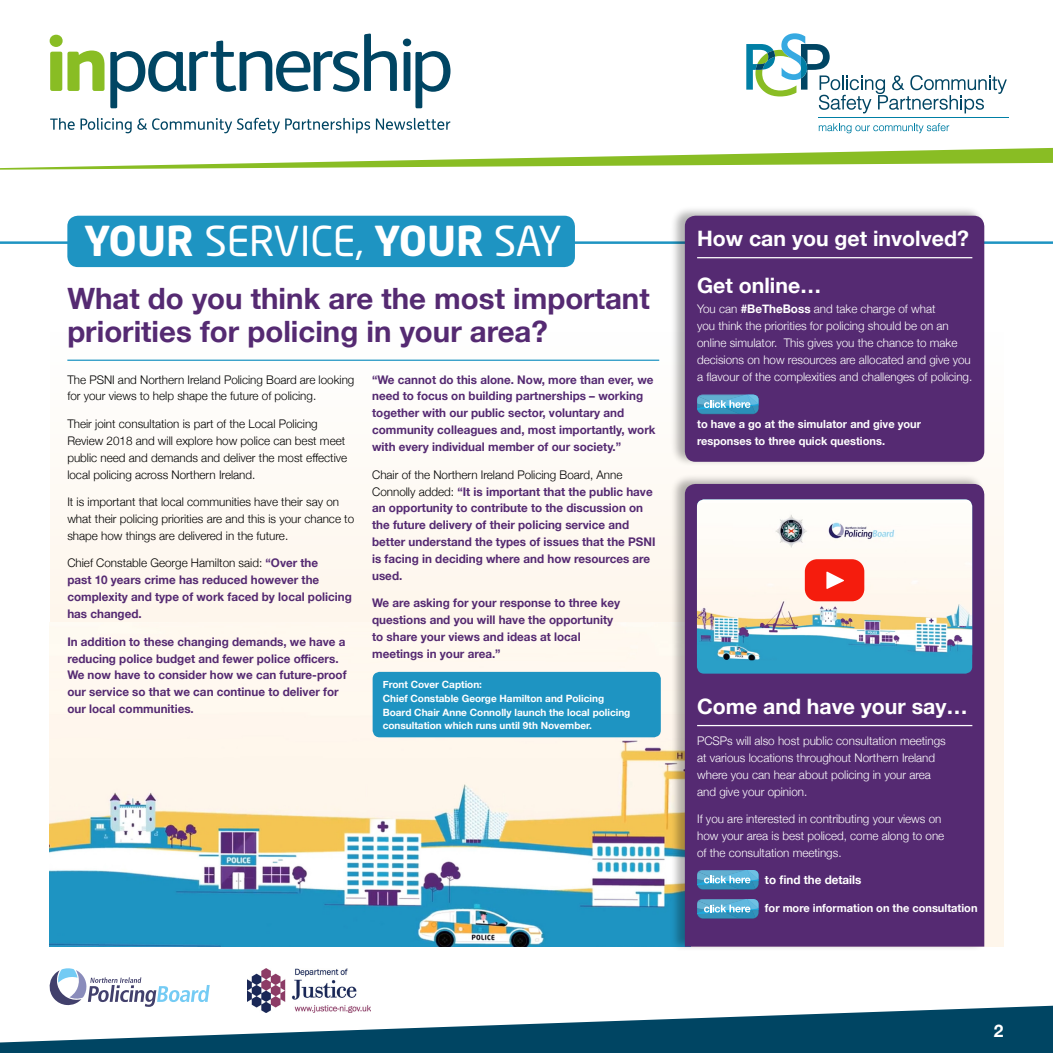
<style>
.page{position:relative;width:1053px;height:1053px;background:#fff}
.page>*{position:absolute;margin:0;border:0;box-sizing:border-box;transform-origin:0 0}
.t1{font:40.75px "Neo Sans Std";color:#fff}
._3_0_Header{font:700 29.38px/32.5px "Helvetica Neue";color:#552a72}
._3_0_Header-2{font:700 21.25px "Helvetica Neue";color:#fff}
.t2{font:700 17.38px "Helvetica Neue";color:#fff}
._1_0_Body{font:700 11.88px/16.9px "Helvetica Neue";color:#552a72}
._1_0_Body-2{font:300 11.88px/16.9px "Helvetica Neue";color:#fff}
._1_0_Body-3{font:300 11.88px/16.9px "Helvetica Neue";color:#000}
._1_0_Body-4{font:700 11.88px "Helvetica Neue";color:#fff}
._1_0_Body-5{font:700 11.25px/16.9px "Helvetica Neue";color:#fff}
._4_0_Caption{font:700 10px/13.8px "Helvetica Neue";color:#fff}
.s1{font-weight:700}
.s2{font-weight:300;color:#000}
</style>
<div class="page">
<svg style="left:0;top:1005px;width:1052px;height:47px;fill:#004563"></svg>
<svg style="left:7px;top:33px;width:1045px;height:135px"></svg>
<svg style="left:818px;top:123px;width:131px;height:10px"></svg>
<hr style="left:818px;top:117px;width:190px;height:1px;background:#007fa5">
<svg style="left:746px;top:33px;width:260px;height:80px"></svg>
<svg style="left:50px;top:35px;width:54px;height:56px"></svg>
<svg style="left:110px;top:34px;width:287px;height:74px"></svg>
<svg style="left:403px;top:39px;width:47px;height:69px"></svg>
<svg style="left:50px;top:118px;width:320px;height:15px"></svg>
<svg style="left:376px;top:118px;width:74px;height:12px"></svg>
<svg style="left:49px;top:968px;width:161px;height:38px"></svg>
<img style="left:248px;top:968px;width:122px;height:44px">
<div style="left:50px;top:199px;width:953px;height:440px;background:#fefbf7"></div>
<img style="left:50px;top:639px;width:620px;height:307px">
<hr style="left:0;top:241px;width:1052px;height:3px;background:#1e94c2">
<div style="left:670px;top:205px;width:315px;height:262px;background:#000;opacity:.3"></div>
<div style="left:684px;top:216px;width:300px;height:246px;background:#552a72;border-radius:11px"></div>
<hr style="left:67px;top:359px;width:592px;height:2px;background:#1e94c2">
<div style="left:670px;top:474px;width:315px;height:477px;background:#000;opacity:.3"></div>
<div style="left:684px;top:484px;width:300px;height:462px;background:#552a72"></div>
<svg style="left:697px;top:870px;width:62px;height:19px"></svg>
<svg style="left:697px;top:899px;width:62px;height:19px"></svg>
<hr style="left:697px;top:257px;width:275px;height:1px;background:#fff">
<hr style="left:697px;top:725px;width:275px;height:1px;background:#fff">
<div style="left:372px;top:671px;width:288px;height:66px;background:#1e94c2;border-radius:7px"></div>
<div style="left:67px;top:216px;width:508px;height:51px;background:#1e94c2;border-radius:11px"></div>
<div style="left:697px;top:499px;width:275px;height:174px;background:#2a9fc7;border-radius:7px"></div>
<img style="left:697px;top:499px;width:275px;height:161px">
<img style="left:732px;top:508px;width:198px;height:42px">
<div style="left:804px;top:559px;width:60px;height:42px;background:#f51c0d;border-radius:12px"></div>
<svg style="left:826px;top:571px;width:18px;height:18px"></svg>
<svg style="left:697px;top:394px;width:62px;height:20px"></svg>
<p class="t1" style="left:84px;top:216px;width:479px"><span class="s1">YOUR</span> SERVICE, <span class="s1">YOUR</span> SAY</p>
<p class="_3_0_Header-2" style="left:697px;top:221px;width:273px">How can you get involved?</p>
<p class="_3_0_Header-2" style="left:697px;top:268px;width:126px">Get online…</p>
<p class="_1_0_Body-2" style="left:697px;top:299px;width:277px">You can <span class="s1">#BeTheBoss</span> and take charge of what<br>you think the priorities for policing should be on an online simulator. This gives you the chance to make decisions on how resources are allocated and give you a flavour of the complexities and challenges of policing.</p>
<p class="_1_0_Body-5" style="left:697px;top:416px;width:225px">to have a go at the simulator and give your responses to three quick questions.</p>
<p class="_3_0_Header" style="left:67px;top:283px;width:584px">What do you think are the most important priorities for policing in your area?</p>
<p class="_1_0_Body-3" style="left:67px;top:370px;width:288px">The PSNI and Northern Ireland Policing Board are looking for your views to help shape the future of policing.</p>
<p class="_1_0_Body-3" style="left:67px;top:414px;width:281px">Their joint consultation is part of the Local Policing Review 2018 and will explore how police can best meet public need and demands and deliver the most effective local policing across Northern Ireland.</p>
<p class="_1_0_Body-3" style="left:67px;top:492px;width:288px">It is important that local communities have their say on what their policing priorities are and this is your chance to shape how things are delivered in the future.</p>
<p class="_1_0_Body" style="left:67px;top:555px;width:286px"><span class="s2">Chief Constable George Hamilton said:</span> “Over the<br>past 10 years crime has reduced however the complexity and type of work faced by local policing has changed.</p>
<p class="_1_0_Body" style="left:67px;top:633px;width:281px">In addition to these changing demands, we have a reducing police budget and fewer police officers.<br>We now have to consider how we can future-proof our service so that we can continue to deliver for our local communities.</p>
<p class="_1_0_Body" style="left:372px;top:371px;width:285px">“We cannot do this alone. Now, more than ever, we need to focus on building partnerships – working together with our public sector, voluntary and community colleagues and, most importantly, work with every individual member of our society.”</p>
<p class="_1_0_Body" style="left:372px;top:466px;width:285px"><span class="s2">Chair of the Northern Ireland Policing Board, Anne Connolly added:</span> “It is important that the public have an opportunity to contribute to the discussion on the future delivery of their policing service and better understand the types of issues that the PSNI is facing in deciding where and how resources are used.</p>
<p class="_1_0_Body" style="left:372px;top:595px;width:249px">We are asking for your response to three key questions and you will have the opportunity to share your views and ideas at local meetings in your area.”</p>
<p class="_4_0_Caption" style="left:383px;top:678px;width:101px">Front Cover Caption:</p>
<p class="_4_0_Caption" style="left:383px;top:691px;width:249px">Chief Constable George Hamilton and Policing<br>Board Chair Anne Connolly launch the local policing consultation which runs until 9th November.</p>
<p class="_3_0_Header-2" style="left:697px;top:689px;width:272px">Come and have your say…</p>
<p class="_1_0_Body-2" style="left:697px;top:731px;width:250px">PCSPs will also host public consultation meetings at various locations throughout Northern Ireland where you can hear about policing in your area and give your opinion.</p>
<p class="_1_0_Body-2" style="left:697px;top:809px;width:249px">If you are interested in contributing your views on how your area is best policed, come along to one of the consultation meetings.</p>
<p class="_1_0_Body-4" style="left:764px;top:870px;width:98px">to find the details</p>
<p class="_1_0_Body-5" style="left:764px;top:899px;width:214px">for more information on the consultation</p>
<h3 class="t2" style="left:993px;top:1016px;width:11px">2</h3>
</div>
